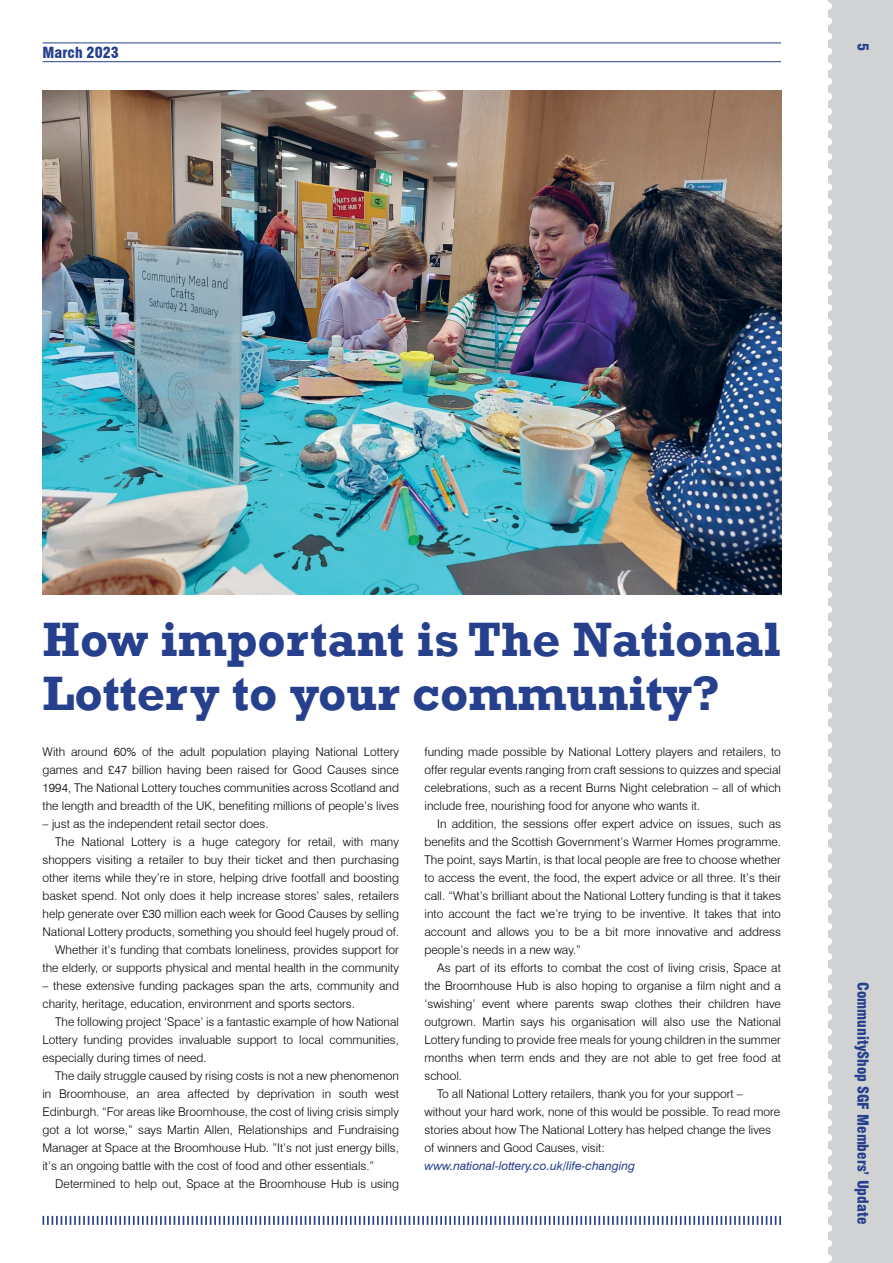
<style>
.page{position:relative;width:893px;height:1263px;background:#fff}
.page>*{position:absolute;margin:0;border:0;box-sizing:border-box;transform-origin:0 0}
.t1{font:700 49.5px/54px "Rockwell";color:#27408e}
.t2{font:900 condensed 15px "Swiss 721 BT";color:#27408e}
.t3{font:300 12px/18px "Swiss 721 BT";color:#000;text-align:justify}
.t4{font:italic 12px "Swiss 721 BT";color:#27408e}
</style>
<div class="page">
<img style="left:43px;top:90px;width:738px;height:504px">
<div style="left:828px;top:0;width:65px;height:1263px;background:#d1d2d4"></div>
<svg style="left:828px;top:2px;width:4px;height:1260px"></svg>
<svg style="left:43px;top:1216px;width:738px;height:9px"></svg>
<hr style="left:43px;top:43px;width:738px;height:1px;background:#27408e">
<hr style="left:43px;top:61px;width:738px;height:1px;background:#27408e">
<p class="t2" style="left:43px;top:44px;width:78px">March 2023</p>
<p class="t2" style="left:872px;top:43px;width:10px;rotate:90deg">5</p>
<h1 class="t1" style="left:43px;top:613px;width:740px">How important is The National<br>Lottery to your community?</h1>
<p class="t3" style="left:43px;top:743px;width:358px">With around 60% of the adult population playing National Lottery games and £47 billion having been raised for Good Causes since 1994, The National Lottery touches communities across Scotland and the length and breadth of the UK, benefiting millions of people’s lives</p>
<p class="t3" style="left:43px;top:815px;width:227px">– just as the independent retail sector does.</p>
<p class="t3" style="left:55px;top:833px;width:345px">The National Lottery is a huge category for retail, with many</p>
<p class="t3" style="left:43px;top:851px;width:358px">shoppers visiting a retailer to buy their ticket and then purchasing</p>
<p class="t3" style="left:43px;top:869px;width:358px">other items while they’re in store, helping drive footfall and boosting</p>
<p class="t3" style="left:43px;top:887px;width:358px">basket spend. Not only does it help increase stores’ sales, retailers</p>
<p class="t3" style="left:43px;top:905px;width:358px">help generate over £30 million each week for Good Causes by selling</p>
<p class="t3" style="left:43px;top:923px;width:358px">National Lottery products, something you should feel hugely proud of.</p>
<p class="t3" style="left:55px;top:941px;width:345px">Whether it’s funding that combats loneliness, provides support for</p>
<p class="t3" style="left:43px;top:959px;width:358px">the elderly, or supports physical and mental health in the community</p>
<p class="t3" style="left:43px;top:977px;width:358px">– these extensive funding packages span the arts, community and charity, heritage, education, environment and sports sectors.</p>
<p class="t3" style="left:43px;top:1013px;width:358px;text-indent:13px">The following project ‘Space’ is a fantastic example of how National Lottery funding provides invaluable support to local communities, especially during times of need.</p>
<p class="t3" style="left:43px;top:1067px;width:358px;text-indent:13px">The daily struggle caused by rising costs is not a new phenomenon in Broomhouse, an area affected by deprivation in south west Edinburgh. “For areas like Broomhouse, the cost of living crisis simply got a lot worse,” says Martin Allen, Relationships and Fundraising Manager at Space at the Broomhouse Hub. ”It’s not just energy bills, it’s an ongoing battle with the cost of food and other essentials.”</p>
<p class="t3" style="left:55px;top:1175px;width:345px">Determined to help out, Space at the Broomhouse Hub is using</p>
<p class="t3" style="left:424px;top:743px;width:358px">funding made possible by National Lottery players and retailers, to offer regular events ranging from craft sessions to quizzes and special celebrations, such as a recent Burns Night celebration – all of which include free, nourishing food for anyone who wants it.</p>
<p class="t3" style="left:424px;top:815px;width:358px;text-indent:13px">In addition, the sessions offer expert advice on issues, such as benefits and the Scottish Government’s Warmer Homes programme.<br>The point, says Martin, is that local people are free to choose whether to access the event, the food, the expert advice or all three. It’s their call. “What’s brilliant about the National Lottery funding is that it takes into account the fact we’re trying to be inventive. It takes that into account and allows you to be a bit more innovative and address people’s needs in a new way.”</p>
<p class="t3" style="left:437px;top:959px;width:345px">As part of its efforts to combat the cost of living crisis, Space at</p>
<p class="t3" style="left:424px;top:977px;width:358px">the Broomhouse Hub is also hoping to organise a film night and a</p>
<p class="t3" style="left:424px;top:995px;width:358px">‘swishing’ event where parents swap clothes their children have</p>
<p class="t3" style="left:424px;top:1013px;width:358px">outgrown. Martin says his organisation will also use the National</p>
<p class="t3" style="left:424px;top:1031px;width:358px">Lottery funding to provide free meals for young children in the summer</p>
<p class="t3" style="left:424px;top:1049px;width:358px">months when term ends and they are not able to get free food at</p>
<p class="t3" style="left:424px;top:1067px;width:39px">school.</p>
<p class="t3" style="left:437px;top:1085px;width:307px">To all National Lottery retailers, thank you for your support –</p>
<p class="t3" style="left:424px;top:1103px;width:357px">without your hard work, none of this would be possible. To read more</p>
<p class="t3" style="left:424px;top:1121px;width:348px">stories about how The National Lottery has helped change the lives</p>
<p class="t3" style="left:424px;top:1139px;width:182px">of winners and Good Causes, visit:</p>
<p class="t4" style="left:424px;top:1158px;width:212px">www.national-lottery.co.uk/life-changing</p>
<p class="t2" style="left:872px;top:982px;width:244px;rotate:90deg">CommunityShop SGF Members’ Update</p>
</div>
